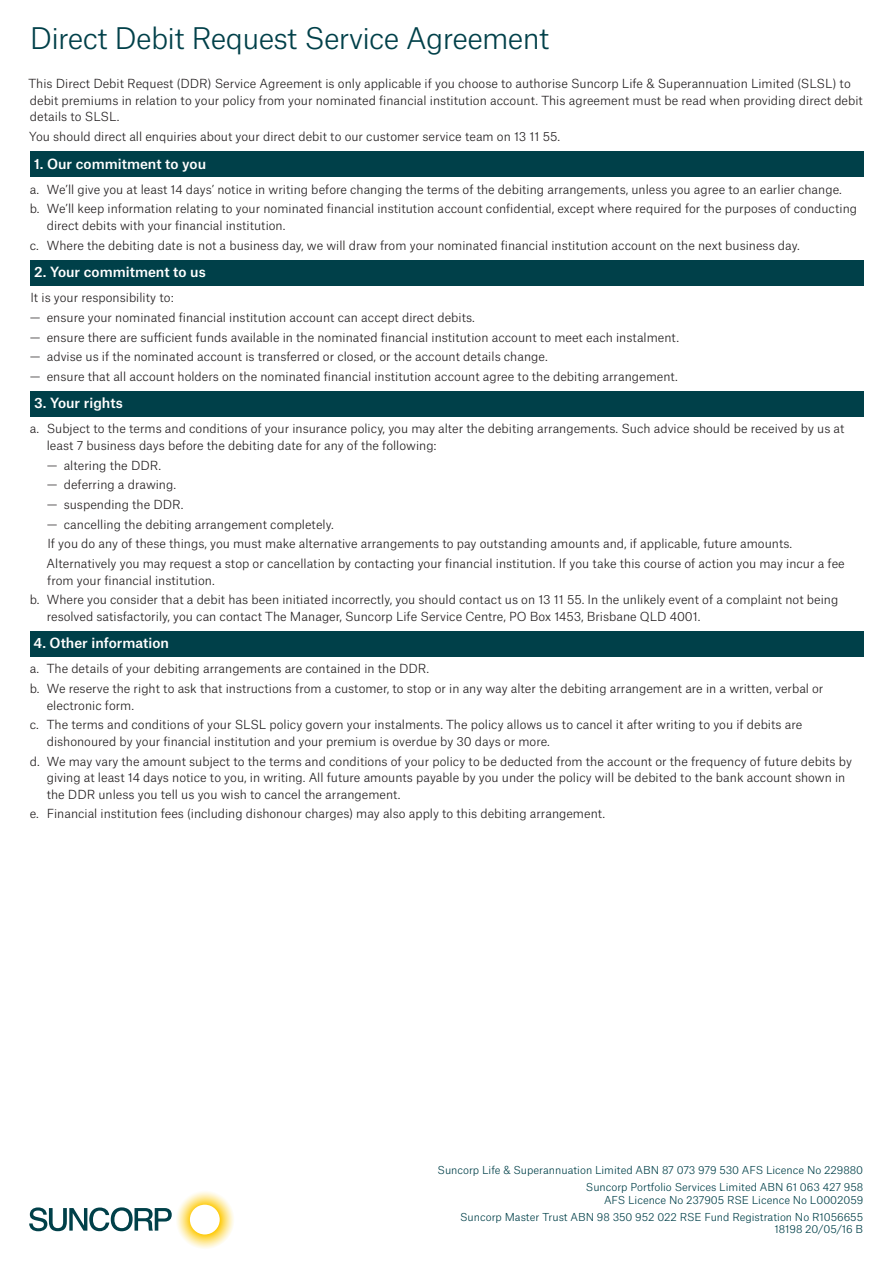
<style>
.page{position:relative;width:893px;height:1263px;background:#fff}
.page>*{position:absolute;margin:0;border:0;box-sizing:border-box;transform-origin:0 0}
.t1{font:300 28.5px "Atlas Grotesk";letter-spacing:-.025em;color:#004049}
.t2{font:500 13.5px "Atlas Grotesk";color:#fff}
.t3{font:300 12px/19.6px "Atlas Grotesk";color:#231f20}
.t4{font:300 10.5px/16.8px "Atlas Grotesk";color:#004049;text-align:right}
</style>
<div class="page">
<svg style="left:29px;top:1192px;width:205px;height:57px"></svg>
<div style="left:30px;top:152px;width:833px;height:25px;background:#004049"></div>
<div style="left:30px;top:260px;width:833px;height:26px;background:#004049"></div>
<div style="left:30px;top:392px;width:833px;height:25px;background:#004049"></div>
<div style="left:30px;top:631px;width:833px;height:26px;background:#004049"></div>
<h1 class="t1" style="left:30px;top:15px;width:521px">Direct Debit Request Service Agreement</h1>
<p class="t3" style="left:28px;top:74px;width:836px;line-height:16.5px">This Direct Debit Request (DDR) Service Agreement is only applicable if you choose to authorise Suncorp Life &amp; Superannuation Limited (SLSL) to debit premiums in relation to your policy from your nominated financial institution account. This agreement must be read when providing direct debit details to SLSL.</p>
<p class="t3" style="left:29px;top:126px;width:532px">You should direct all enquiries about your direct debit to our customer service team on 13 11 55.</p>
<p class="t2" style="left:34px;top:153px;width:174px">1. Our commitment to you</p>
<p class="t3" style="left:30px;top:178px;width:829px">a. We’ll give you at least 14 days’ notice in writing before changing the terms of the debiting arrangements, unless you agree to an earlier change.<br>b. We’ll keep information relating to your nominated financial institution account confidential, except where required for the purposes of conducting</p>
<p class="t3" style="left:30px;top:214px;width:771px;text-indent:17px">direct debits with your financial institution.<br>c. Where the debiting date is not a business day, we will draw from your nominated financial institution account on the next business day.</p>
<p class="t2" style="left:34px;top:261px;width:173px">2. Your commitment to us</p>
<p class="t3" style="left:30px;top:287px;width:145px">It is your responsibility to:</p>
<p class="t3" style="left:30px;top:306px;width:447px">— ensure your nominated financial institution account can accept direct debits.</p>
<p class="t3" style="left:30px;top:326px;width:651px">— ensure there are sufficient funds available in the nominated financial institution account to meet each instalment.</p>
<p class="t3" style="left:30px;top:346px;width:519px">— advise us if the nominated account is transferred or closed, or the account details change.</p>
<p class="t3" style="left:30px;top:365px;width:650px">— ensure that all account holders on the nominated financial institution account agree to the debiting arrangement.</p>
<p class="t2" style="left:34px;top:392px;width:90px">3. Your rights</p>
<p class="t3" style="left:47px;top:419px;width:799px;line-height:16.5px;text-indent:-17px">a. Subject to the terms and conditions of your insurance policy, you may alter the debiting arrangements. Such advice should be received by us at least 7 business days before the debiting date for any of the following:</p>
<p class="t3" style="left:47px;top:454px;width:116px">— altering the DDR.</p>
<p class="t3" style="left:47px;top:474px;width:131px">— deferring a drawing.</p>
<p class="t3" style="left:47px;top:493px;width:138px">— suspending the DDR.</p>
<p class="t3" style="left:47px;top:513px;width:800px">— cancelling the debiting arrangement completely.<br>If you do any of these things, you must make alternative arrangements to pay outstanding amounts and, if applicable, future amounts.<br>Alternatively you may request a stop or cancellation by contacting your financial institution. If you take this course of action you may incur a fee</p>
<p class="t3" style="left:30px;top:569px;width:810px;text-indent:18px">from your financial institution.<br>b. Where you consider that a debit has been initiated incorrectly, you should contact us on 13 11 55. In the unlikely event of a complaint not being</p>
<p class="t3" style="left:47px;top:605px;width:655px">resolved satisfactorily, you can contact The Manager, Suncorp Life Service Centre, PO Box 1453, Brisbane QLD 4001.</p>
<p class="t2" style="left:34px;top:632px;width:137px">4. Other information</p>
<p class="t3" style="left:30px;top:658px;width:795px">a. The details of your debiting arrangements are contained in the DDR.<br>b. We reserve the right to ask that instructions from a customer, to stop or in any way alter the debiting arrangement are in a written, verbal or</p>
<p class="t3" style="left:30px;top:694px;width:774px;text-indent:17px">electronic form.<br>c. The terms and conditions of your SLSL policy govern your instalments. The policy allows us to cancel it after writing to you if debits are</p>
<p class="t3" style="left:30px;top:730px;width:824px;text-indent:17px">dishonoured by your financial institution and your premium is overdue by 30 days or more.<br>d. We may vary the amount subject to the terms and conditions of your policy to be deducted from the account or the frequency of future debits by</p>
<p class="t3" style="left:47px;top:768px;width:800px;line-height:16.5px">giving at least 14 days notice to you, in writing. All future amounts payable by you under the policy will be debited to the bank account shown in the DDR unless you tell us you wish to cancel the arrangement.</p>
<p class="t3" style="left:30px;top:803px;width:577px">e. Financial institution fees (including dishonour charges) may also apply to this debiting arrangement.</p>
<p class="t4" style="left:438px;top:1161px;width:427px">Suncorp Life &amp; Superannuation Limited ABN 87 073 979 530 AFS Licence No 229880<br>Suncorp Portfolio Services Limited ABN 61 063 427 958</p>
<p class="t4" style="left:460px;top:1190px;width:405px">AFS Licence No 237905 RSE Licence No L0002059<br>Suncorp Master Trust ABN 98 350 952 022 RSE Fund Registration No R1056655</p>
<p class="t4" style="left:775px;top:1220px;width:90px">18198 20/05/16 B</p>
</div>
